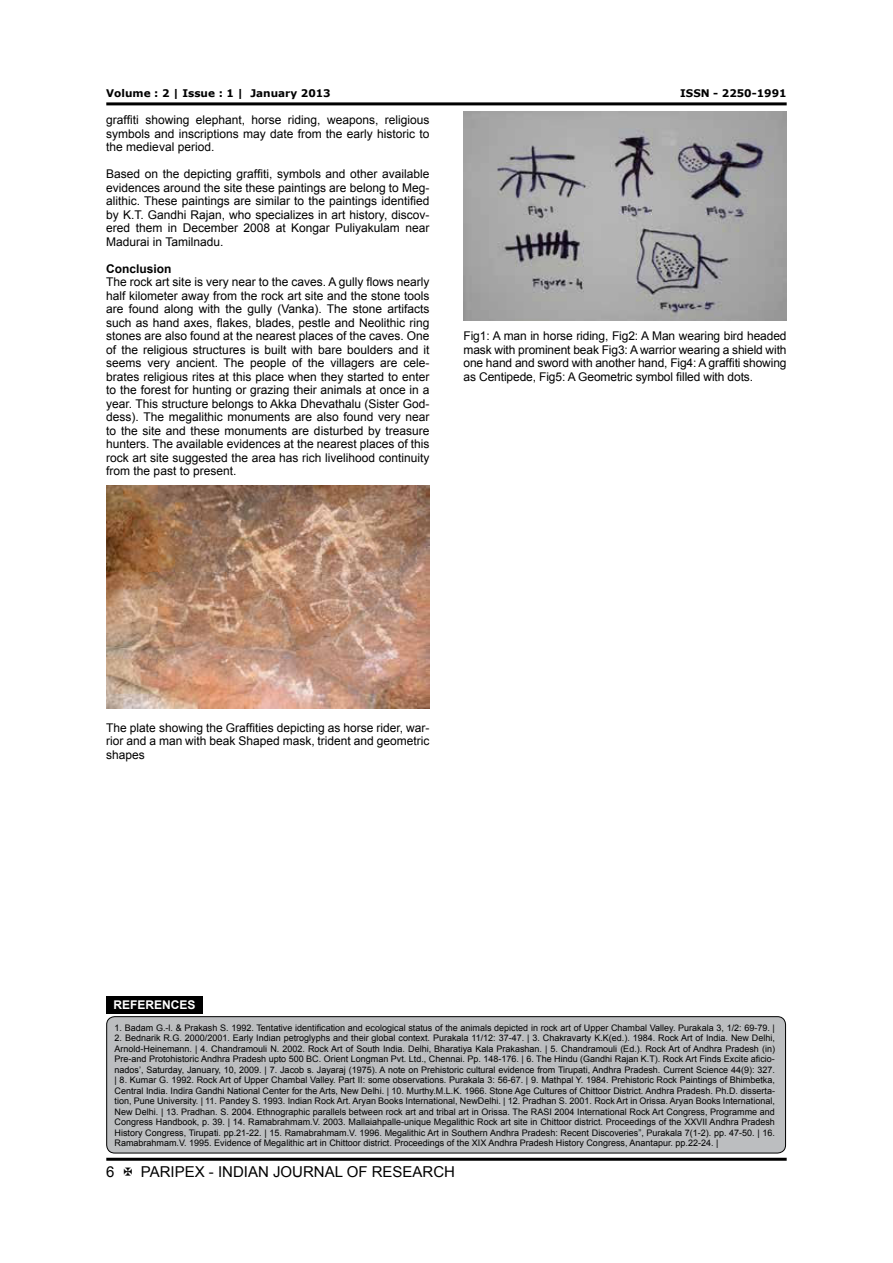
<style>
.page{position:relative;width:893px;height:1263px;background:#fff}
.page>*{position:absolute;margin:0;border:0;box-sizing:border-box;transform-origin:0 0}
.t1{font:15px "Arial";color:#000}
.t2{font:12px/13.5px "Arial";color:#000;text-align:justify}
.t3{font:700 12px "Arial";color:#000}
.t4{font:700 12px "Arial";color:#fff}
.t5{font:700 10.5px "Verdana";color:#000}
.t6{font:9px/10.5px "Arial";color:#000;text-align:justify}
</style>
<div class="page">
<hr style="left:106px;top:102px;width:681px;height:3px;background:#000">
<hr style="left:106px;top:1158px;width:681px;height:3px;background:#000">
<img style="left:106px;top:486px;width:323px;height:222px">
<img style="left:463px;top:111px;width:324px;height:209px">
<div style="left:107px;top:1017px;width:678px;height:136px;background:#bcbec0;border-radius:8px"></div>
<div style="left:106px;top:1016px;width:680px;height:137px;border:1px solid #000;border-radius:8px"></div>
<div style="left:106px;top:996px;width:96px;height:17px;background:#000"></div>
<p class="t5" style="left:106px;top:89px;width:226px">Volume : 2 | Issue : 1 | January 2013</p>
<p class="t5" style="left:680px;top:89px;width:108px">ISSN - 2250-1991</p>
<h2 class="t2" style="left:106px;top:113px;width:325px">graffiti showing elephant, horse riding, weapons, religious symbols and inscriptions may date from the early historic to the medieval period.</h2>
<p class="t2" style="left:106px;top:167px;width:325px">Based on the depicting graffiti, symbols and other available evidences around the site these paintings are belong to Meg&shy;alithic. These paintings are similar to the paintings identified by K.T. Gandhi Rajan, who specializes in art history, discov&shy;ered them in December 2008 at Kongar Puliyakulam near Madurai in Tamilnadu.</p>
<h2 class="t3" style="left:106px;top:264px;width:67px">Conclusion</h2>
<p class="t2" style="left:106px;top:275px;width:325px">The rock art site is very near to the caves. A gully flows nearly half kilometer away from the rock art site and the stone tools are found along with the gully (Vanka). The stone artifacts such as hand axes, flakes, blades, pestle and Neolithic ring stones are also found at the nearest places of the caves. One of the religious structures is built with bare boulders and it seems very ancient. The people of the villagers are cele&shy;brates religious rites at this place when they started to enter to the forest for hunting or grazing their animals at once in a year. This structure belongs to Akka Dhevathalu (Sister God&shy;dess). The megalithic monuments are also found very near to the site and these monuments are disturbed by treasure hunters. The available evidences at the nearest places of this rock art site suggested the area has rich livelihood continuity from the past to present.</p>
<p class="t2" style="left:463px;top:329px;width:325px">Fig1: A man in horse riding, Fig2: A Man wearing bird headed mask with prominent beak Fig3: A warrior wearing a shield with one hand and sword with another hand, Fig4: A graffiti showing as Centipede, Fig5: A Geometric symbol filled with dots.</p>
<h2 class="t2" style="left:106px;top:721px;width:325px">The plate showing the Graffities depicting as horse rider, war&shy;rior and a man with beak Shaped mask, trident and geometric shapes</h2>
<h2 class="t4" style="left:113px;top:1000px;width:84px">REFERENCES</h2>
<p class="t6" style="left:115px;top:1022px;width:662px">1. Badam G.-l. &amp; Prakash S. 1992. Tentative identification and ecological status of the animals depicted in rock art of Upper Chambal Valley. Purakala 3, 1/2: 69-79. |</p>
<p class="t6" style="left:115px;top:1033px;width:662px">2. Bednarik R.G. 2000/2001. Early Indian petroglyphs and their global context. Purakala 11/12: 37-47. | 3. Chakravarty K.K(ed.). 1984. Rock Art of India. New Delhi, Arnold-Heinemann. | 4. Chandramouli N. 2002. Rock Art of South India. Delhi, Bharatiya Kala Prakashan. | 5. Chandramouli (Ed.). Rock Art of Andhra Pradesh (in)<br>Pre-and Protohistoric Andhra Pradesh upto 500 BC. Orient Longman Pvt. Ltd., Chennai. Pp. 148-176. | 6. The Hindu (Gandhi Rajan K.T). Rock Art Finds Excite aficio&shy;nados’, Saturday, January, 10, 2009. | 7. Jacob s. Jayaraj (1975). A note on Prehistoric cultural evidence from Tirupati, Andhra Pradesh. Current Science 44(9): 327. | 8. Kumar G. 1992. Rock Art of Upper Chambal Valley. Part II: some observations. Purakala 3: 56-67. | 9. Mathpal Y. 1984. Prehistoric Rock Paintings of Bhimbetka, Central India. Indira Gandhi National Center for the Arts, New Delhi. | 10. Murthy.M.L.K. 1966. Stone Age Cultures of Chittoor District. Andhra Pradesh. Ph.D. disserta&shy;tion, Pune University. | 11. Pandey S. 1993. Indian Rock Art. Aryan Books International, NewDelhi. | 12. Pradhan S. 2001. Rock Art in Orissa. Aryan Books International, New Delhi. | 13. Pradhan. S. 2004. Ethnographic parallels between rock art and tribal art in Orissa. The RASI 2004 International Rock Art Congress, Programme and Congress Handbook, p. 39. | 14. Ramabrahmam.V. 2003. Mallaiahpalle-unique Megalithic Rock art site in Chittoor district. Proceedings of the XXVII Andhra Pradesh History Congress, Tirupati. pp.21-22. | 15. Ramabrahmam.V. 1996. Megalithic Art in Southern Andhra Pradesh: Recent Discoveries”, Purakala 7(1-2). pp. 47-50. | 16.<br>Ramabrahmam.V. 1995. Evidence of Megalithic art in Chittoor district. Proceedings of the XIX Andhra Pradesh History Congress, Anantapur. pp.22-24. |</p>
<h1 class="t1" style="left:106px;top:1162px;width:10px">6</h1>
<h1 class="t1" style="left:141px;top:1166px;width:316px">PARIPEX - INDIAN JOURNAL OF RESEARCH</h1>
</div>
